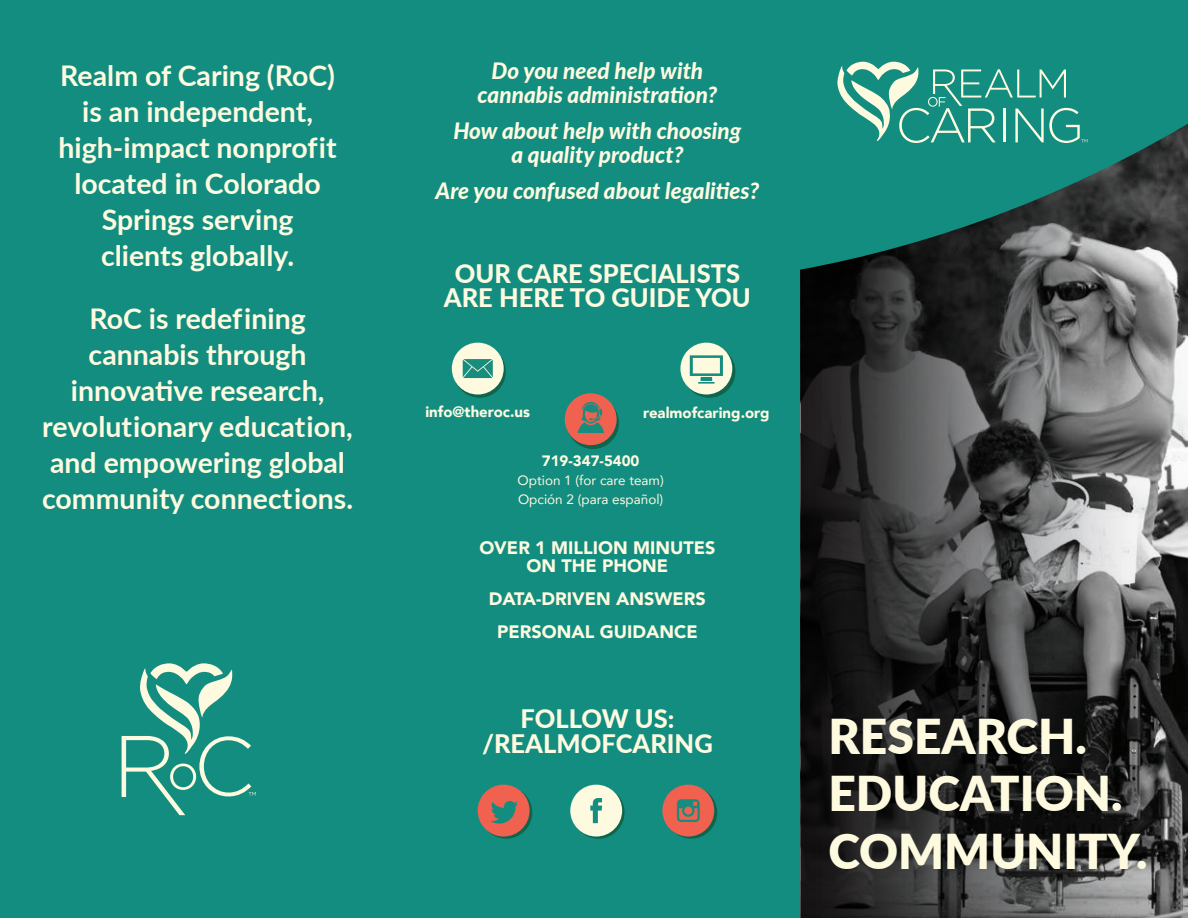
<style>
.page{position:relative;width:1188px;height:918px;background:#fff}
.page>*{position:absolute;margin:0;border:0;box-sizing:border-box;transform-origin:0 0}
.t1{font:900 48px/57.6px "Lato";color:#fdfae0}
.t2{font:700 28.5px/36px "Lato";color:#fdfae0;text-align:center}
.t3{font:800 25.5px/24.5px "Lato";color:#fdfae0;text-align:center}
.t4{font:italic 800 22.5px/24px "Lato";color:#fdfae0;text-align:center}
.t5{font:900 18px/18px "Avenir";color:#fdfae0;text-align:center}
.t6{font:900 15px "Avenir";color:#fdfae0}
.t7{font:13.5px/19.2px "Avenir";color:#fdfae0}
</style>
<div class="page">
<svg style="left:800px;top:314px;width:388px;height:604px;background:#414141"></svg>
<svg style="left:800px;top:0;width:388px;height:314px;background:#266f68"></svg>
<div style="left:0;top:0;width:800px;height:918px;background:#148d81"></div>
<svg style="left:837px;top:62px;width:251px;height:81px;background:#43a394"></svg>
<svg style="left:683px;top:345px;width:52px;height:53px"></svg>
<div style="left:680px;top:343px;width:52px;height:51px;background:#fdfae0;border-radius:50%"></div>
<hr style="left:700px;top:377px;width:12px;height:4px;background:#178d80">
<svg style="left:690px;top:355px;width:33px;height:21px"></svg>
<svg style="left:698px;top:382px;width:17px;height:2px"></svg>
<svg style="left:454px;top:345px;width:52px;height:53px"></svg>
<div style="left:452px;top:343px;width:52px;height:51px;background:#fdfae0;border-radius:50%"></div>
<svg style="left:463px;top:359px;width:30px;height:19px"></svg>
<svg style="left:567px;top:397px;width:52px;height:52px"></svg>
<div style="left:565px;top:393px;width:52px;height:52px;background:#f1614f;border-radius:50%"></div>
<svg style="left:577px;top:402px;width:27px;height:31px"></svg>
<svg style="left:122px;top:663px;width:134px;height:152px"></svg>
<svg style="left:480px;top:786px;width:52px;height:53px"></svg>
<div style="left:478px;top:785px;width:52px;height:52px;background:#f1614f;border-radius:50%"></div>
<svg style="left:572px;top:786px;width:53px;height:53px"></svg>
<div style="left:570px;top:785px;width:52px;height:52px;background:#fdfae0;border-radius:50%"></div>
<svg style="left:590px;top:798px;width:12px;height:25px"></svg>
<svg style="left:665px;top:786px;width:52px;height:53px"></svg>
<div style="left:662px;top:785px;width:52px;height:52px;background:#f1614f;border-radius:50%"></div>
<svg style="left:677px;top:799px;width:23px;height:23px"></svg>
<svg style="left:491px;top:801px;width:27px;height:23px"></svg>
<p class="t2" style="left:59px;top:59px;width:280px">Realm of Caring (RoC) is an independent, high-impact nonprof it located in Colorado<br>Springs serving clients globally.</p>
<p class="t2" style="left:42px;top:302px;width:313px">RoC is redefining cannabis through innovative research, revolut ionary educat ion, and empowering global community connect ions.</p>
<p class="t4" style="left:478px;top:61px;width:241px">Do you need help with cannabis administration?</p>
<p class="t4" style="left:453px;top:121px;width:289px">How about help with choosing a quality product?</p>
<p class="t4" style="left:436px;top:178px;width:325px">Are you confused about legalities?</p>
<p class="t3" style="left:444px;top:263px;width:309px">OUR CARE SPECIALISTS<br>ARE HERE TO GUIDE YOU</p>
<p class="t6" style="left:425px;top:405px;width:106px">info@theroc.us</p>
<p class="t6" style="left:643px;top:407px;width:128px">realmofcaring.org</p>
<p class="t6" style="left:542px;top:454px;width:99px">719-347-5400</p>
<p class="t7" style="left:518px;top:472px;width:148px">Option 1 (for care team)<br>Opción 2 (para español)</p>
<p class="t5" style="left:479px;top:540px;width:238px">OVER 1 MILLION MINUTES<br>ON THE PHONE</p>
<p class="t5" style="left:489px;top:583px;width:219px;line-height:33px">DATA-DRIVEN ANSWERS<br>PERSONAL GUIDANCE</p>
<p class="t3" style="left:482px;top:708px;width:232px">FOLLOW US: /REALMOFCARING</p>
<h1 class="t1" style="left:828px;top:710px;width:321px">RESEARCH.<br>EDUCATION.<br>COMMUNITY.</h1>
</div>
